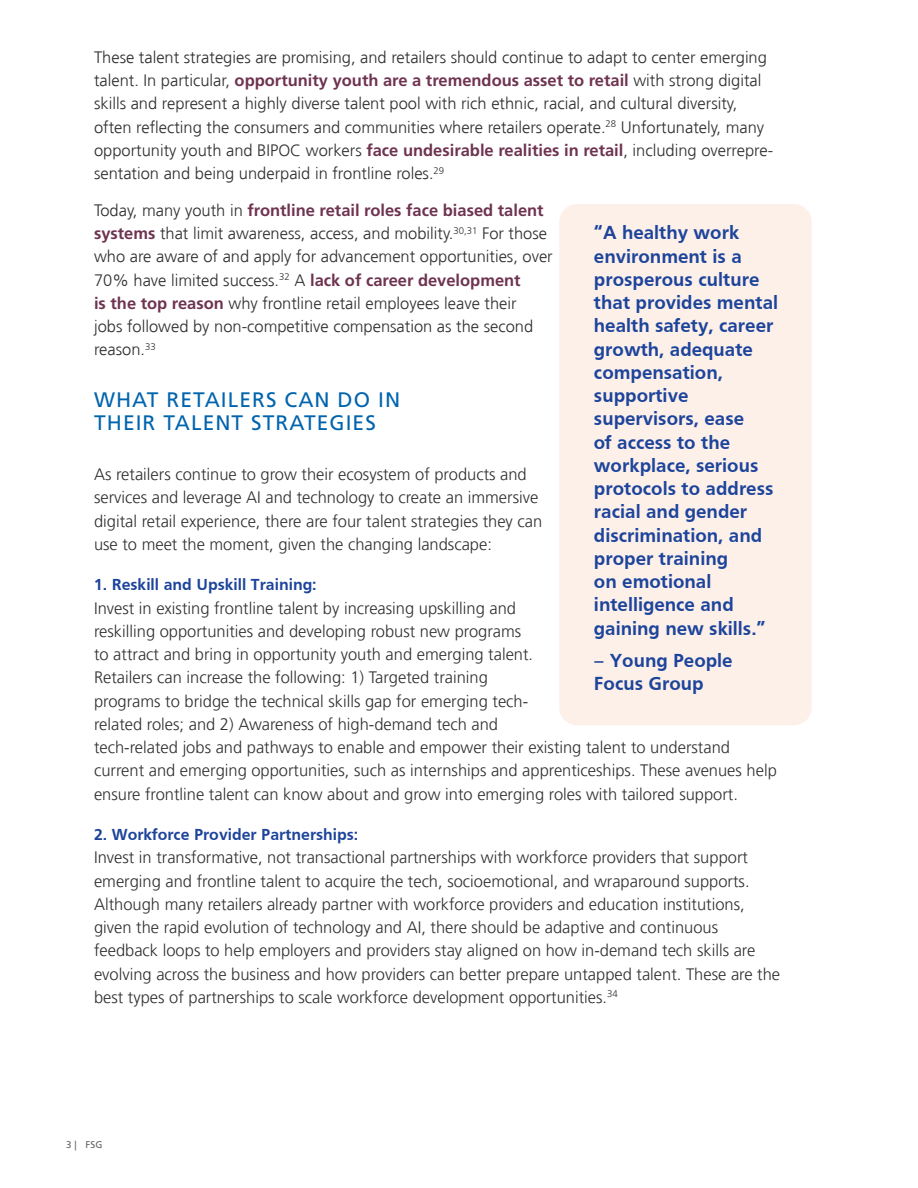
<style>
.page{position:relative;width:918px;height:1188px;background:#fff}
.page>*{position:absolute;margin:0;border:0;box-sizing:border-box;transform-origin:0 0}
.Heading_1{font:21px "Frutiger LT Std";letter-spacing:.05em;color:#0064ad}
.Pullout{font:700 19.5px/23.2px "Frutiger";color:#1d449b}
.Body{font:300 16.5px/23.2px "Frutiger LT Pro";color:#312f30}
.Body-2{font:300 16.5px/23.2px "Frutiger";color:#312f30}
.t1{font:700 16.5px "Frutiger";color:#1d449b}
.t2{font:9.75px "Frutiger LT Std";color:#636366}
.s1{font-family:"Frutiger LT Std";font-weight:700;color:#6e3350}
</style>
<div class="page">
<div style="left:559px;top:204px;width:253px;height:521px;background:#fdf0e9;border-radius:18px"></div>
<p class="Body-2" style="left:94px;top:46px;width:681px">These talent strategies are promising, and retailers should continue to adapt to center emerging talent. In particular, <span class="s1">opportunity youth are a tremendous asset to retail</span> with strong digital skills and represent a highly diverse talent pool with rich ethnic, racial, and cultural diversity, often reflecting the consumers and communities where retailers operate.<sup>28</sup> Unfortunately, many opportunity youth and BIPOC workers <span class="s1">face undesirable realities in retail</span>, including overrepre&shy;sentation and being underpaid in frontline roles.<sup>29</sup></p>
<p class="Body-2" style="left:94px;top:199px;width:460px">Today, many youth in <span class="s1">frontline retail roles face biased talent systems</span> that limit awareness, access, and mobility.<sup>30,31</sup> For those who are aware of and apply for advancement opportunities, over 70% have limited success.<sup>32</sup> A <span class="s1">lack of career development<br>is the top reason</span> why frontline retail employees leave their<br>jobs followed by non-competitive compensation as the second reason.<sup>33</sup></p>
<p class="Pullout" style="left:594px;top:221px;width:186px">“A healthy work environment is a prosperous culture that provides mental health safety, career growth, adequate compensation, supportive supervisors, ease<br>of access to the workplace, serious protocols to address racial and gender discrimination, and proper training<br>on emotional intelligence and gaining new skills.”</p>
<p class="Pullout" style="left:594px;top:648px;width:140px">– Young People<br>Focus Group</p>
<p class="Heading_1" style="left:94px;top:387px;width:308px">WHAT RETAILERS CAN DO IN</p>
<p class="Heading_1" style="left:94px;top:410px;width:283px">THEIR TALENT STRATEGIES</p>
<p class="Body" style="left:94px;top:463px;width:450px">As retailers continue to grow their ecosystem of products and services and leverage AI and technology to create an immersive digital retail experience, there are four talent strategies they can use to meet the moment, given the changing landscape:</p>
<p class="t1" style="left:94px;top:575px;width:224px">1. Reskill and Upskill Training:</p>
<p class="Body" style="left:94px;top:596px;width:684px">Invest in existing frontline talent by increasing upskilling and<br>reskilling opportunities and developing robust new programs<br>to attract and bring in opportunity youth and emerging talent.<br>Retailers can increase the following: 1) Targeted training<br>programs to bridge the technical skills gap for emerging tech-<br>related roles; and 2) Awareness of high-demand tech and<br>tech-related jobs and pathways to enable and empower their existing talent to understand current and emerging opportunities, such as internships and apprenticeships. These avenues help ensure frontline talent can know about and grow into emerging roles with tailored support.</p>
<p class="t1" style="left:94px;top:825px;width:266px">2. Workforce Provider Partnerships:</p>
<p class="Body" style="left:94px;top:846px;width:688px">Invest in transformative, not transactional partnerships with workforce providers that support emerging and frontline talent to acquire the tech, socioemotional, and wraparound supports.<br>Although many retailers already partner with workforce providers and education institutions, given the rapid evolution of technology and AI, there should be adaptive and continuous feedback loops to help employers and providers stay aligned on how in-demand tech skills are evolving across the business and how providers can better prepare untapped talent. These are the best types of partnerships to scale workforce development opportunities.<sup>34</sup></p>
<p class="t2" style="left:66px;top:1139px;width:38px">3 | FSG</p>
</div>
